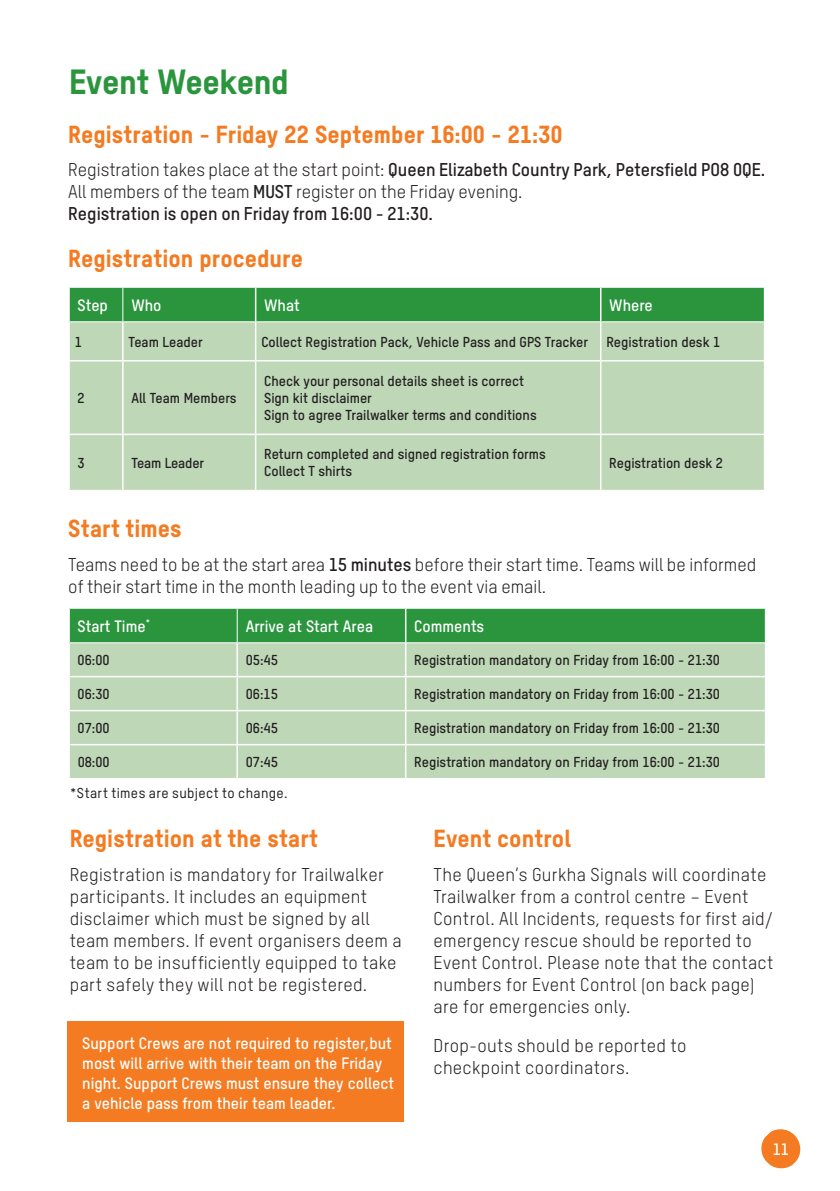
<style>
.page{position:relative;width:840px;height:1191px;background:#fff}
.page>*{position:absolute;margin:0;border:0;box-sizing:border-box;transform-origin:0 0}
.t1{font:34px "T Star Pro Heavy";letter-spacing:-.015em;color:#2b953e}
.t2{font:24px "T Star Heavy";letter-spacing:.005em;color:#f47b21}
.t3{font:18px/22px "T Star Pro Regular";letter-spacing:.015em;color:#231f20}
.t4{font:18px "T Star Pro Bold";color:#231f20}
.t5{font:16px/20px "T Star Pro Bold";color:#fff}
.t6{font:14px/17px "T Star Pro Bold";color:#231f20}
.t7{font:14px "T Star Pro Medium";letter-spacing:.025em;color:#231f20}
.s1{font-family:"T Star Pro Regular"}
.s2{font-family:"T Star Pro Bold"}
</style>
<div class="page">
<div style="left:70px;top:288px;width:693px;height:33px;background:#2b953e"></div>
<div style="left:70px;top:322px;width:693px;height:168px;background:#bdd7b7"></div>
<hr style="left:255px;top:288px;width:1px;height:34px;background:#fff">
<hr style="left:599px;top:288px;width:2px;height:34px;background:#fff">
<hr style="left:122px;top:288px;width:1px;height:33px;background:#fff">
<hr style="left:122px;top:322px;width:1px;height:38px;background:#fff">
<hr style="left:255px;top:322px;width:1px;height:38px;background:#fff">
<hr style="left:599px;top:322px;width:2px;height:38px;background:#fff">
<hr style="left:68px;top:360px;width:55px;height:1px;background:#fff">
<hr style="left:123px;top:360px;width:132px;height:1px;background:#fff">
<hr style="left:122px;top:361px;width:1px;height:72px;background:#fff">
<hr style="left:255px;top:360px;width:345px;height:1px;background:#fff">
<hr style="left:255px;top:361px;width:1px;height:72px;background:#fff">
<hr style="left:600px;top:360px;width:164px;height:1px;background:#fff">
<hr style="left:599px;top:361px;width:2px;height:72px;background:#fff">
<hr style="left:68px;top:433px;width:55px;height:2px;background:#fff">
<hr style="left:123px;top:433px;width:132px;height:2px;background:#fff">
<hr style="left:122px;top:435px;width:1px;height:55px;background:#fff">
<hr style="left:255px;top:433px;width:345px;height:2px;background:#fff">
<hr style="left:255px;top:435px;width:1px;height:55px;background:#fff">
<hr style="left:600px;top:433px;width:164px;height:2px;background:#fff">
<hr style="left:599px;top:435px;width:2px;height:55px;background:#fff">
<div style="left:70px;top:609px;width:694px;height:33px;background:#2b953e"></div>
<div style="left:70px;top:643px;width:694px;height:135px;background:#bdd7b7"></div>
<hr style="left:405px;top:609px;width:1px;height:34px;background:#fff">
<hr style="left:236px;top:609px;width:1px;height:33px;background:#fff">
<hr style="left:236px;top:643px;width:2px;height:33px;background:#fff">
<hr style="left:405px;top:643px;width:1px;height:33px;background:#fff">
<hr style="left:68px;top:676px;width:169px;height:1px;background:#fff">
<hr style="left:237px;top:676px;width:168px;height:1px;background:#fff">
<hr style="left:236px;top:677px;width:2px;height:33px;background:#fff">
<hr style="left:405px;top:676px;width:360px;height:1px;background:#fff">
<hr style="left:405px;top:677px;width:1px;height:33px;background:#fff">
<hr style="left:68px;top:710px;width:169px;height:1px;background:#fff">
<hr style="left:237px;top:710px;width:168px;height:1px;background:#fff">
<hr style="left:236px;top:711px;width:2px;height:33px;background:#fff">
<hr style="left:405px;top:710px;width:360px;height:1px;background:#fff">
<hr style="left:405px;top:711px;width:1px;height:33px;background:#fff">
<hr style="left:68px;top:744px;width:169px;height:1px;background:#fff">
<hr style="left:237px;top:744px;width:168px;height:1px;background:#fff">
<hr style="left:236px;top:745px;width:2px;height:33px;background:#fff">
<hr style="left:405px;top:744px;width:360px;height:1px;background:#fff">
<hr style="left:405px;top:745px;width:1px;height:33px;background:#fff">
<div style="left:68px;top:1021px;width:336px;height:101px;background:#f47b21"></div>
<svg style="left:761px;top:1129px;width:38px;height:39px"></svg>
<h1 class="t1" style="left:69px;top:56px;width:221px">Event Weekend</h1>
<h2 class="t2" style="left:68px;top:119px;width:496px">Registration - Friday 22 September 16:00 - 21:30</h2>
<p class="t4" style="left:68px;top:157px;width:698px"><span class="s1">Registration takes place at the start point:</span> Queen Elizabeth Country Park, Petersfield PO8 0QE.</p>
<p class="t3" style="left:68px;top:180px;width:455px">All members of the team <span class="s2">MUST</span> register on the Friday evening.</p>
<p class="t4" style="left:68px;top:201px;width:366px">Registration is open on Friday from 16:00 - 21:30.</p>
<h2 class="t2" style="left:68px;top:243px;width:236px">Registration procedure</h2>
<p class="t5" style="left:77px;top:294px;width:32px">Step</p>
<p class="t5" style="left:131px;top:294px;width:32px">Who</p>
<p class="t5" style="left:264px;top:294px;width:37px">What</p>
<p class="t5" style="left:609px;top:294px;width:45px">Where</p>
<p class="t6" style="left:75px;top:332px;width:9px">1</p>
<p class="t6" style="left:128px;top:332px;width:76px">Team Leader</p>
<p class="t6" style="left:261px;top:332px;width:328px">Collect Registration Pack, Vehicle Pass and GPS Tracker</p>
<p class="t6" style="left:606px;top:332px;width:115px">Registration desk 1</p>
<p class="t6" style="left:77px;top:388px;width:9px">2</p>
<p class="t6" style="left:131px;top:388px;width:107px">All Team Members</p>
<p class="t6" style="left:264px;top:371px;width:274px">Check your personal details sheet is correct<br>Sign kit disclaimer<br>Sign to agree Trailwalker terms and conditions</p>
<p class="t6" style="left:77px;top:453px;width:9px">3</p>
<p class="t6" style="left:131px;top:453px;width:74px">Team Leader</p>
<p class="t6" style="left:264px;top:445px;width:283px">Return completed and signed registration forms<br>Collect T shirts</p>
<p class="t6" style="left:609px;top:453px;width:115px">Registration desk 2</p>
<h2 class="t2" style="left:68px;top:513px;width:115px">Start times</h2>
<p class="t3" style="left:68px;top:552px;width:689px">Teams need to be at the start area <span class="s2">15 minutes</span> before their start time. Teams will be informed of their start time in the month leading up to the event via email.</p>
<p class="t5" style="left:78px;top:614px;width:74px">Start Time<sup>*</sup></p>
<p class="t5" style="left:245px;top:614px;width:129px">Arrive at Start Area</p>
<p class="t5" style="left:414px;top:614px;width:71px">Comments</p>
<p class="t6" style="left:78px;top:650px;width:34px">06:00</p>
<p class="t6" style="left:245px;top:650px;width:34px">05:45</p>
<p class="t6" style="left:414px;top:650px;width:307px">Registration mandatory on Friday from 16:00 - 21:30</p>
<p class="t6" style="left:78px;top:684px;width:34px">06:30</p>
<p class="t6" style="left:245px;top:684px;width:34px">06:15</p>
<p class="t6" style="left:414px;top:684px;width:307px">Registration mandatory on Friday from 16:00 - 21:30</p>
<p class="t6" style="left:78px;top:718px;width:34px">07:00</p>
<p class="t6" style="left:245px;top:718px;width:34px">06:45</p>
<p class="t6" style="left:414px;top:718px;width:307px">Registration mandatory on Friday from 16:00 - 21:30</p>
<p class="t6" style="left:78px;top:752px;width:34px">08:00</p>
<p class="t6" style="left:245px;top:752px;width:34px">07:45</p>
<p class="t6" style="left:414px;top:752px;width:307px">Registration mandatory on Friday from 16:00 - 21:30</p>
<p class="t7" style="left:70px;top:783px;width:219px">*Start times are subject to change.</p>
<h2 class="t2" style="left:70px;top:823px;width:249px">Registration at the start</h2>
<p class="t3" style="left:70px;top:862px;width:333px">Registration is mandatory for Trailwalker participants. It includes an equipment disclaimer which must be signed by all team members. If event organisers deem a team to be insufficiently equipped to take part safely they will not be registered.</p>
<p class="t5" style="left:82px;top:1032px;width:313px">Support Crews are not required to register,but most will arrive with their team on the Friday night. Support Crews must ensure they collect a vehicle pass from their team leader.</p>
<h2 class="t2" style="left:433px;top:823px;width:139px">Event control</h2>
<p class="t3" style="left:433px;top:862px;width:341px">The Queen’s Gurkha Signals will coordinate Trailwalker from a control centre – Event Control. All Incidents, requests for first aid/ emergency rescue should be reported to Event Control. Please note that the contact numbers for Event Control (on back page) are for emergencies only.</p>
<p class="t3" style="left:433px;top:1033px;width:254px">Drop-outs should be reported to checkpoint coordinators.</p>
<p class="t5" style="left:772px;top:1137px;width:18px">11</p>
</div>
